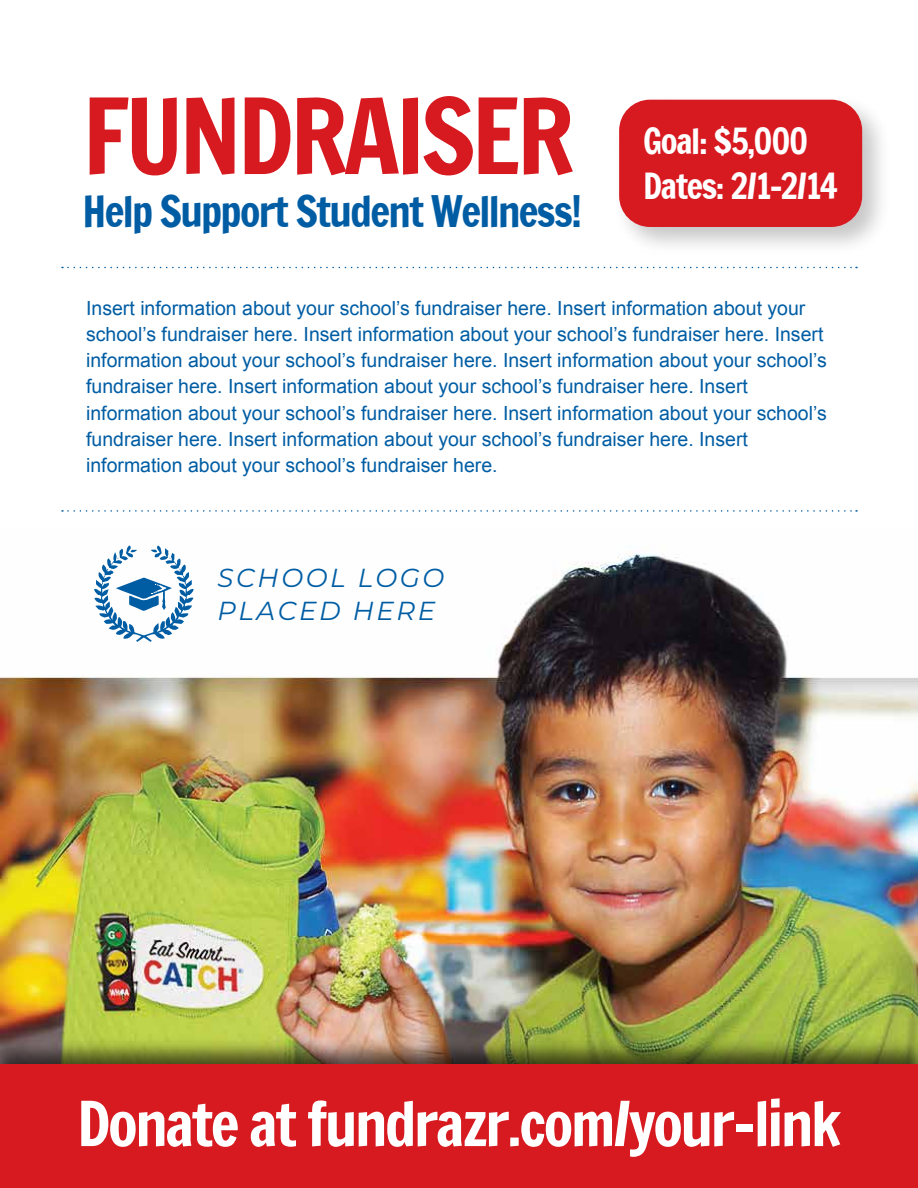
<style>
.page{position:relative;width:918px;height:1188px;background:#fff}
.page>*{position:absolute;margin:0;border:0;box-sizing:border-box;transform-origin:0 0}
.t1{font:102.15px "Francois One";letter-spacing:-.04em;color:#d71920}
.t2{font:60.45px "Francois One";letter-spacing:-.04em;color:#fff}
.t3{font:41.7px "Francois One";letter-spacing:-.04em;color:#005da4}
.t4{font:34.5px/44.4px "Francois One";letter-spacing:-.04em;color:#fff}
.t5{font:italic 26.1px/32px "Montserrat";letter-spacing:.1em;color:#005da4}
.t6{font:19.5px/26.1px "Arial";color:#005da4}
</style>
<div class="page">
<img style="left:0;top:554px;width:918px;height:476px">
<img style="left:0;top:1030px;width:918px;height:34px">
<div style="left:0;top:1064px;width:918px;height:124px;background:#d71920"></div>
<img style="left:619px;top:99px;width:262px;height:147px">
<div style="left:619px;top:100px;width:243px;height:127px;background:#d71920;border-radius:31px"></div>
<svg style="left:62px;top:267px;width:795px;height:1px"></svg>
<svg style="left:62px;top:510px;width:795px;height:2px"></svg>
<svg style="left:94px;top:545px;width:100px;height:97px"></svg>
<h1 class="t1" style="left:82px;top:79px;width:493px">FUNDRAISER</h1>
<h3 class="t3" style="left:82px;top:188px;width:501px">Help Support Student Wellness!</h3>
<h3 class="t4" style="left:643px;top:120px;width:196px">Goal: $5,000<br>Dates: 2/1-2/14</h3>
<p class="t6" style="left:86px;top:295px;width:742px">Insert information about your school’s fundraiser here. Insert information about your school’s fundraiser here. Insert information about your school’s fundraiser here. Insert information about your school’s fundraiser here. Insert information about your school’s fundraiser here. Insert information about your school’s fundraiser here. Insert information about your school’s fundraiser here. Insert information about your school’s fundraiser here. Insert information about your school’s fundraiser here. Insert information about your school’s fundraiser here.</p>
<h3 class="t5" style="left:218px;top:561px;width:228px">SCHOOL LOGO<br>PLACED HERE</h3>
<h2 class="t2" style="left:77px;top:1090px;width:766px">Donate at fundrazr.com/your-link</h2>
</div>
